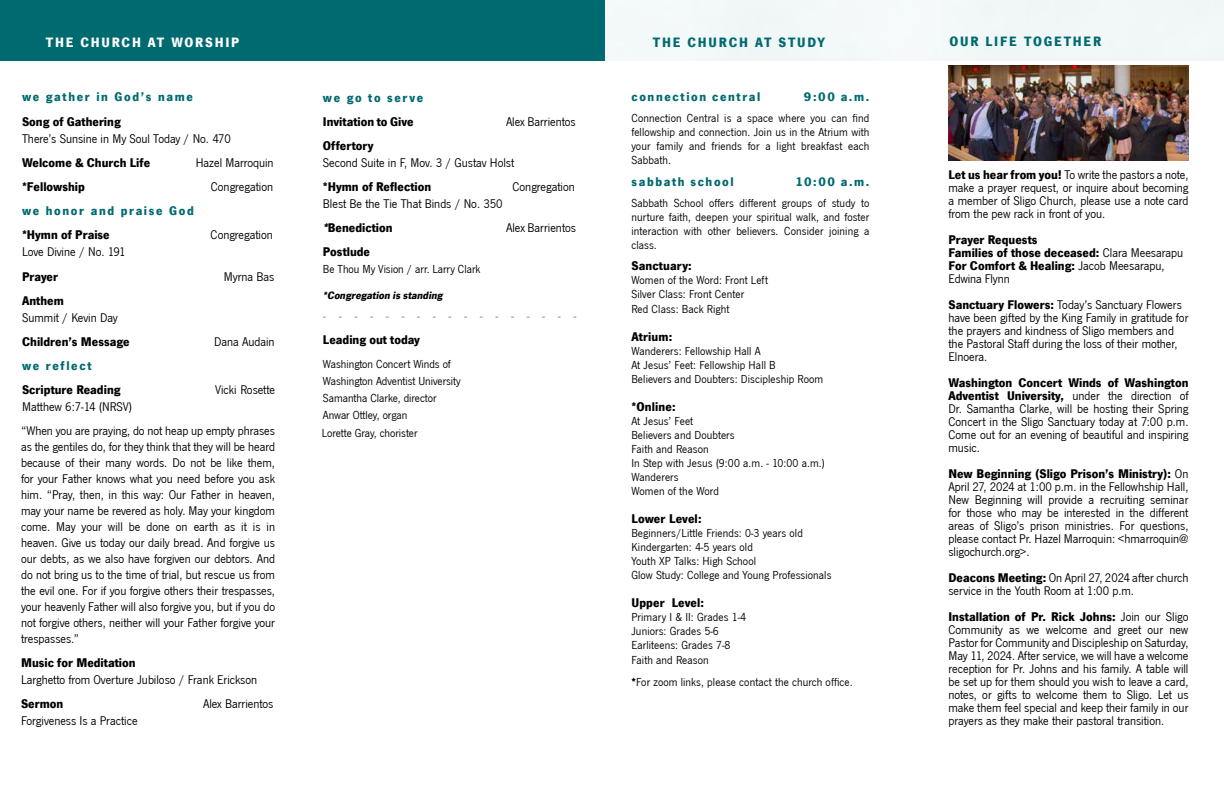
<style>
.page{position:relative;width:1224px;height:792px;background:#fff}
.page>*{position:absolute;margin:0;border:0;box-sizing:border-box;transform-origin:0 0}
.t1{font:700 14px "News Got T";letter-spacing:.125em;color:#006a71}
.t2{font:700 14px "News Got T";letter-spacing:.125em;color:#fff}
.t3{font:13px/13px "News Got T";color:#000;text-align:justify}
.t4{font:700 13px/13px "News Got T";color:#000}
.t5{font:700 13px "News Got T";letter-spacing:.125em;color:#006a71}
.t6{font:12px/14px "News Got T";letter-spacing:.01em;color:#000}
.t7{font:italic 700 12px "News Got T";color:#97bec3}
.t8{font:italic 700 11px "News Got T";color:#000}
.s1{font-weight:700;font-style:italic}
.s2{font-weight:700}
.s3{font-weight:400}
</style>
<div class="page">
<div style="left:604px;top:0;width:620px;height:60px;background:#f2f7f7"></div>
<img style="left:948px;top:66px;width:240px;height:95px">
<div style="left:0;top:0;width:604px;height:60px;background:#006a71"></div>
<p class="t2" style="left:46px;top:34px;width:195px">THE CHURCH AT WORSHIP</p>
<p class="t1" style="left:653px;top:34px;width:174px">THE CHURCH AT STUDY</p>
<p class="t1" style="left:950px;top:33px;width:153px">OUR LIFE TOGETHER</p>
<p class="t5" style="left:22px;top:89px;width:172px">we gather in God’s name</p>
<p class="t4" style="left:22px;top:115px;width:100px">Song of Gathering</p>
<p class="t3" style="left:22px;top:132px;width:210px">There’s Sunsine in My Soul Today / No. 470</p>
<p class="t4" style="left:22px;top:156px;width:130px">Welcome &amp; Church Life</p>
<p class="t3" style="left:196px;top:156px;width:79px">Hazel Marroquin</p>
<p class="t4" style="left:22px;top:180px;width:64px">*Fellowship</p>
<p class="t3" style="left:211px;top:180px;width:64px">Congregation</p>
<p class="t5" style="left:22px;top:203px;width:173px">we honor and praise God</p>
<p class="t4" style="left:22px;top:229px;width:89px">*Hymn of Praise</p>
<p class="t3" style="left:211px;top:229px;width:64px">Congregation</p>
<p class="t3" style="left:22px;top:246px;width:105px">Love Divine / No. 191</p>
<p class="t4" style="left:22px;top:270px;width:38px">Prayer</p>
<p class="t3" style="left:224px;top:270px;width:52px">Myrna Bas</p>
<p class="t4" style="left:22px;top:294px;width:43px">Anthem</p>
<p class="t3" style="left:22px;top:311px;width:97px">Summit / Kevin Day</p>
<p class="t4" style="left:22px;top:335px;width:109px">Children’s Message</p>
<p class="t3" style="left:214px;top:335px;width:62px">Dana Audain</p>
<p class="t5" style="left:22px;top:358px;width:71px">we reflect</p>
<p class="t4" style="left:22px;top:384px;width:100px">Scripture Reading</p>
<p class="t3" style="left:215px;top:384px;width:61px">Vicki Rosette</p>
<p class="t3" style="left:21px;top:396px;width:255px;line-height:23.2px">Matthew 6:7-14 (NRSV)<br>“When you are praying, do not heap up empty phrases</p>
<p class="t3" style="left:21px;top:439px;width:256px;line-height:16px">as the gentiles do, for they think that they will be heard because of their many words. Do not be like them, for your Father knows what you need before you ask him. “Pray, then, in this way: Our Father in heaven, may your name be revered as holy. May your kingdom come. May your will be done on earth as it is in heaven. Give us today our daily bread. And forgive us our debts, as we also have forgiven our debtors. And do not bring us to the time of trial, but rescue us from the evil one. For if you forgive others their trespasses, your heavenly Father will also forgive you, but if you do not forgive others, neither will your Father forgive your trespasses.”</p>
<p class="t4" style="left:21px;top:656px;width:116px">Music for Meditation</p>
<p class="t3" style="left:21px;top:673px;width:238px">Larghetto from Overture Jubiloso / Frank Erickson</p>
<p class="t4" style="left:21px;top:697px;width:44px">Sermon</p>
<p class="t3" style="left:203px;top:698px;width:72px">Alex Barrientos</p>
<p class="t3" style="left:21px;top:715px;width:118px">Forgiveness Is a Practice</p>
<p class="t5" style="left:323px;top:90px;width:102px">we go to serve</p>
<p class="t4" style="left:323px;top:115px;width:92px">Invitation to Give</p>
<p class="t3" style="left:506px;top:115px;width:71px">Alex Barrientos</p>
<p class="t4" style="left:323px;top:139px;width:52px">Offertory</p>
<p class="t3" style="left:323px;top:156px;width:193px">Second Suite in F, Mov. 3 / Gustav Holst</p>
<p class="t4" style="left:323px;top:180px;width:110px">*Hymn of Reflection</p>
<p class="t3" style="left:512px;top:181px;width:64px">Congregation</p>
<p class="t3" style="left:323px;top:192px;width:181px;line-height:24px">Blest Be the Tie That Binds / No. 350 <span class="s1">*</span><span class="s2">Benediction</span></p>
<p class="t3" style="left:506px;top:222px;width:71px">Alex Barrientos</p>
<p class="t4" style="left:323px;top:246px;width:49px">Postlude</p>
<p class="t6" style="left:323px;top:263px;width:159px">Be Thou My Vision / arr. Larry Clark</p>
<p class="t8" style="left:323px;top:288px;width:123px">*Congregation is standing</p>
<p class="t7" style="left:323px;top:309px;width:257px">-----------------</p>
<p class="t4" style="left:323px;top:333px;width:99px">Leading out today</p>
<p class="t6" style="left:322px;top:356px;width:140px;line-height:17.3px">Washington Concert Winds of<br>Washington Adventist University<br>Samantha Clarke, director<br>Anwar Ottley, organ<br>Lorette Gray, chorister</p>
<p class="t5" style="left:631px;top:89px;width:131px">connection central</p>
<p class="t5" style="left:804px;top:89px;width:67px">9:00 a.m.</p>
<p class="t6" style="left:631px;top:112px;width:240px;text-align:justify">Connection Central is a space where you can find fellowship and connection. Join us in the Atrium with your family and friends for a light breakfast each Sabbath.</p>
<p class="t5" style="left:631px;top:174px;width:104px">sabbath school</p>
<p class="t5" style="left:795px;top:174px;width:75px">10:00 a.m.</p>
<p class="t6" style="left:631px;top:196px;width:240px;text-align:justify">Sabbath School offers different groups of study to nurture faith, deepen your spiritual walk, and foster interaction with other believers. Consider joining a class.</p>
<p class="t4" style="left:631px;top:259px;width:62px">Sanctuary:</p>
<p class="t6" style="left:631px;top:273px;width:138px;line-height:14.5px">Women of the Word: Front Left<br>Silver Class: Front Center<br>Red Class: Back Right</p>
<p class="t4" style="left:631px;top:330px;width:42px">Atrium:</p>
<p class="t6" style="left:631px;top:344px;width:193px">Wanderers: Fellowship Hall A<br>At Jesus’ Feet: Fellowship Hall B<br>Believers and Doubters: Discipleship Room</p>
<p class="t4" style="left:631px;top:400px;width:46px">*Online:</p>
<p class="t6" style="left:631px;top:414px;width:195px">At Jesus’ Feet<br>Believers and Doubters<br>Faith and Reason<br>In Step with Jesus (9:00 a.m. - 10:00 a.m.)<br>Wanderers<br>Women of the Word</p>
<p class="t4" style="left:631px;top:512px;width:72px">Lower Level:</p>
<p class="t6" style="left:631px;top:526px;width:202px">Beginners/Little Friends: 0-3 years old Kindergarten: 4-5 years old<br>Youth XP Talks: High School<br>Glow Study: College and Young Professionals</p>
<p class="t4" style="left:631px;top:596px;width:74px">Upper Level:</p>
<p class="t6" style="left:631px;top:610px;width:116px;line-height:14.3px">Primary I &amp; II: Grades 1-4<br>Juniors: Grades 5-6<br>Earliteens: Grades 7-8<br>Faith and Reason</p>
<p class="t6" style="left:631px;top:676px;width:223px"><span class="s2">*</span>For zoom links, please contact the church office.</p>
<p class="t3" style="left:948px;top:169px;width:242px"><span class="s2">Let us hear from you!</span> To write the pastors a note, make a prayer request, or inquire about becoming a member of Sligo Church, please use a note card from the pew rack in front of you.</p>
<p class="t4" style="left:948px;top:233px;width:236px">Prayer Requests<br>Families of those deceased: <span class="s3">Clara Meesarapu<br></span>For Comfort &amp; Healing: <span class="s3">Jacob Meesarapu,<br>Edwina Flynn</span></p>
<p class="t3" style="left:948px;top:299px;width:241px;text-align:left"><span class="s2">Sanctuary Flowers:</span> Today’s Sanctuary Flowers have been gifted by the King Family in gratitude for the prayers and kindness of Sligo members and the Pastoral Staff during the loss of their mother, Elnoera.</p>
<p class="t3" style="left:948px;top:377px;width:242px"><span class="s2">Washington Concert Winds of Washington Adventist University,</span> under the direction of Dr. Samantha Clarke, will be hosting their Spring Concert in the Sligo Sanctuary today at 7:00 p.m.<br>Come out for an evening of beautiful and inspiring music.</p>
<p class="t3" style="left:948px;top:468px;width:242px"><span class="s2">New Beginning (Sligo Prison’s Ministry):</span> On April 27, 2024 at 1:00 p.m. in the Fellowhship Hall, New Beginning will provide a recruiting seminar for those who may be interested in the different areas of Sligo’s prison ministries. For questions, please contact Pr. Hazel Marroquin: &lt;hmarroquin@ sligochurch.org&gt;.</p>
<p class="t3" style="left:948px;top:572px;width:242px"><span class="s2">Deacons Meeting:</span> On April 27, 2024 after church service in the Youth Room at 1:00 p.m.</p>
<p class="t3" style="left:948px;top:611px;width:242px"><span class="s2">Installation of Pr. Rick Johns:</span> Join our Sligo Community as we welcome and greet our new Pastor for Community and Discipleship on Saturday, May 11, 2024. After service, we will have a welcome reception for Pr. Johns and his family. A table will be set up for them should you wish to leave a card, notes, or gifts to welcome them to Sligo. Let us make them feel special and keep their family in our prayers as they make their pastoral transition.</p>
</div>
